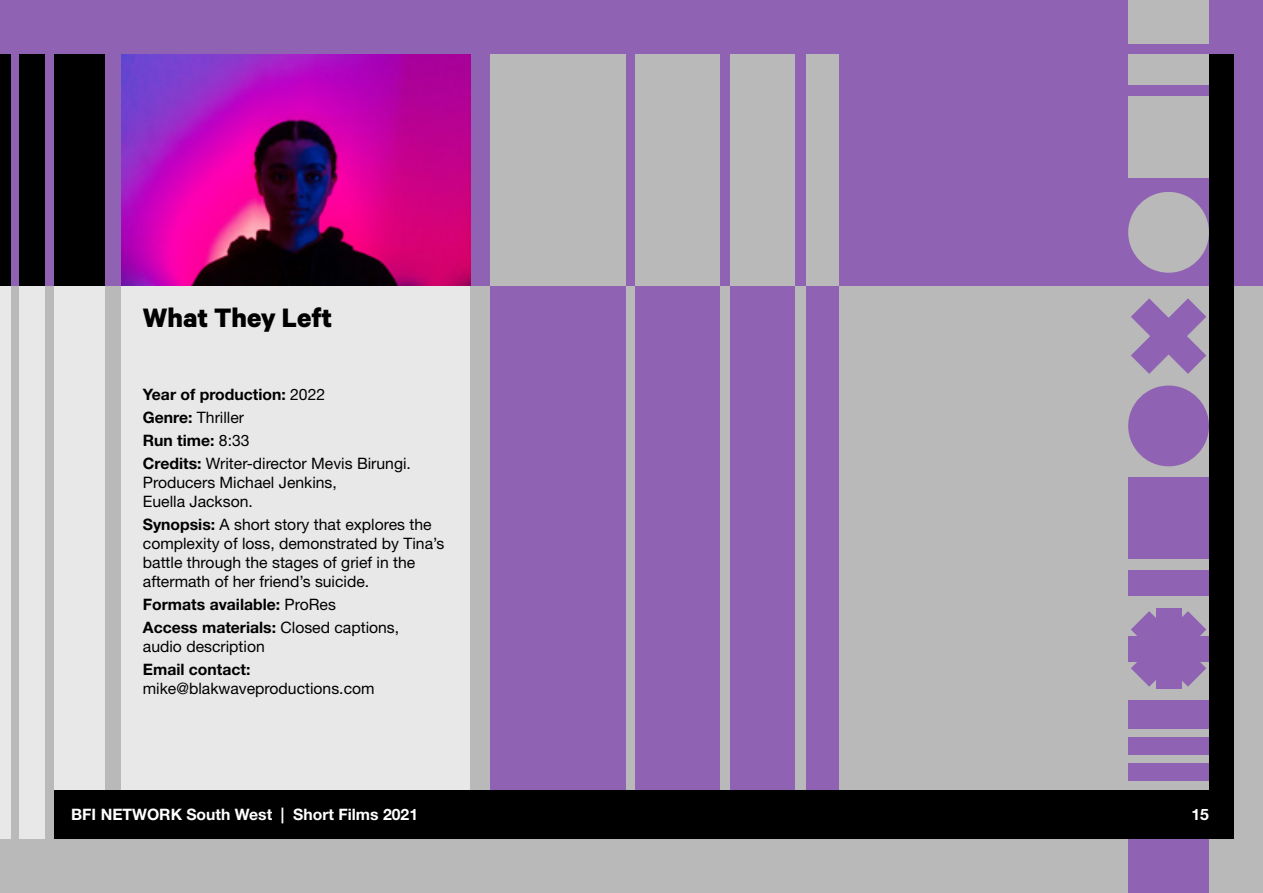
<style>
.page{position:relative;width:1263px;height:893px;background:#b9b9b9}
.page>*{position:absolute;margin:0;border:0;box-sizing:border-box;transform-origin:0 0}
.t1{font:700 30px "Calibre";color:#000}
.t2{font:15.75px/18.9px "Helvetica Neue LT Std";color:#000}
.t3{font:700 15.75px/23.1px "Helvetica Neue LT Std";color:#000}
.t4{font:700 15.75px "Helvetica Neue LT Std";color:#fff}
.s1{font-weight:700}
.s2{font-weight:400}
</style>
<div class="page">
<div style="left:0;top:0;width:1263px;height:286px;background:#8f62b3"></div>
<div style="left:54px;top:286px;width:50px;height:553px;background:#e8e8e8"></div>
<div style="left:54px;top:54px;width:50px;height:231px;background:#000"></div>
<div style="left:19px;top:286px;width:26px;height:553px;background:#e8e8e8"></div>
<div style="left:19px;top:54px;width:26px;height:231px;background:#000"></div>
<div style="left:0;top:286px;width:11px;height:553px;background:#e8e8e8"></div>
<div style="left:0;top:54px;width:11px;height:231px;background:#000"></div>
<div style="left:122px;top:286px;width:348px;height:553px;background:#e8e8e8"></div>
<div style="left:806px;top:286px;width:32px;height:505px;background:#8f62b3"></div>
<div style="left:806px;top:54px;width:32px;height:232px;background:#b9b9b9"></div>
<div style="left:490px;top:286px;width:136px;height:505px;background:#8f62b3"></div>
<div style="left:636px;top:286px;width:84px;height:505px;background:#8f62b3"></div>
<div style="left:731px;top:286px;width:64px;height:505px;background:#8f62b3"></div>
<div style="left:490px;top:54px;width:136px;height:232px;background:#b9b9b9"></div>
<div style="left:636px;top:54px;width:84px;height:232px;background:#b9b9b9"></div>
<div style="left:731px;top:54px;width:64px;height:232px;background:#b9b9b9"></div>
<div style="left:1128px;top:700px;width:81px;height:28px;background:#8f62b3"></div>
<div style="left:1128px;top:737px;width:81px;height:17px;background:#8f62b3"></div>
<div style="left:1128px;top:764px;width:81px;height:17px;background:#8f62b3"></div>
<div style="left:1128px;top:839px;width:81px;height:54px;background:#8f62b3"></div>
<div style="left:1128px;top:477px;width:81px;height:81px;background:#8f62b3"></div>
<div style="left:1128px;top:96px;width:81px;height:82px;background:#b9b9b9"></div>
<div style="left:1128px;top:0;width:81px;height:44px;background:#b9b9b9"></div>
<div style="left:1128px;top:54px;width:81px;height:31px;background:#b9b9b9"></div>
<div style="left:1128px;top:570px;width:81px;height:26px;background:#8f62b3"></div>
<div style="left:1128px;top:386px;width:81px;height:80px;background:#8f62b3;border-radius:50%"></div>
<div style="left:1128px;top:192px;width:81px;height:81px;background:#b9b9b9;border-radius:50%"></div>
<svg style="left:1131px;top:298px;width:75px;height:76px"></svg>
<div style="left:1128px;top:636px;width:81px;height:26px;background:#8f62b3"></div>
<div style="left:1155px;top:608px;width:26px;height:81px;background:#8f62b3"></div>
<svg style="left:1131px;top:611px;width:75px;height:76px"></svg>
<div style="left:54px;top:791px;width:1155px;height:48px;background:#000"></div>
<div style="left:1209px;top:54px;width:24px;height:785px;background:#000"></div>
<img style="left:122px;top:54px;width:348px;height:232px">
<h1 class="t1" style="left:143px;top:299px;width:191px">What They Left</h1>
<p class="t2" style="left:143px;top:382px;width:270px;line-height:23.1px"><span class="s1">Year of production:</span> 2022<br><span class="s1">Genre:</span> Thriller<br><span class="s1">Run time:</span> 8:33<br><span class="s1">Credits:</span> Writer-director Mevis Birungi.</p>
<p class="t2" style="left:143px;top:473px;width:196px">Producers Michael Jenkins,<br>Euella Jackson.</p>
<p class="t2" style="left:143px;top:515px;width:303px"><span class="s1">Synopsis:</span> A short story that explores the complexity of loss, demonstrated by Tina’s battle through the stages of grief in the aftermath of her friend’s suicide.</p>
<p class="t3" style="left:143px;top:593px;width:258px">Formats available: <span class="s2">ProRes<br></span>Access materials: <span class="s2">Closed captions,</span></p>
<p class="t2" style="left:143px;top:637px;width:123px">audio description</p>
<p class="t3" style="left:143px;top:658px;width:109px">Email contact:</p>
<p class="t2" style="left:143px;top:679px;width:233px">mike@blakwaveproductions.com</p>
<p class="t4" style="left:71px;top:805px;width:348px">BFI NETWORK South West | Short Films 2021</p>
<p class="t4" style="left:1191px;top:805px;width:19px">15</p>
</div>
